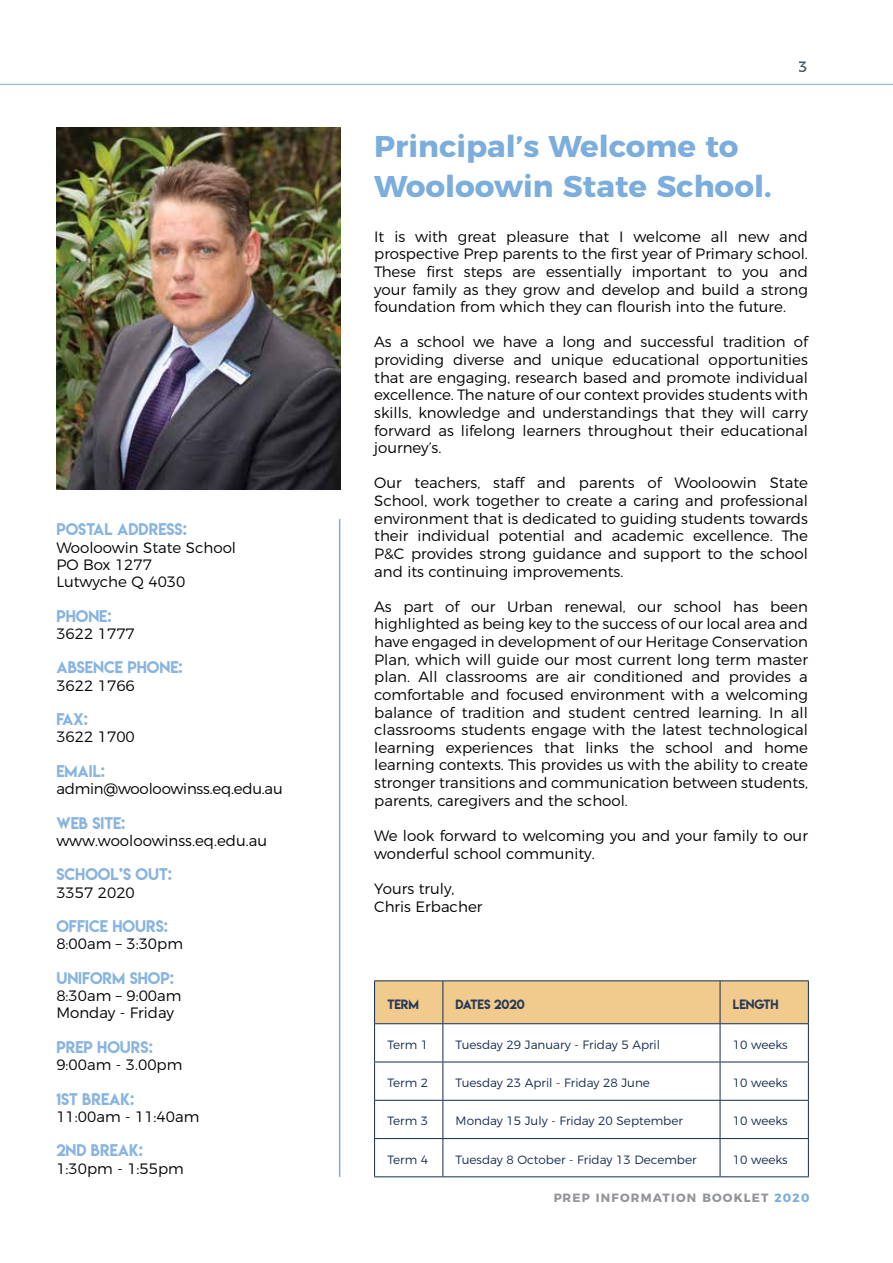
<style>
.page{position:relative;width:893px;height:1263px;background:#fff}
.page>*{position:absolute;margin:0;border:0;box-sizing:border-box;transform-origin:0 0}
.t1{font:700 30px/40.5px "Montserrat";color:#7baddd}
.t2{font:300 15px/17.5px "Montserrat";color:#000;text-align:justify}
.t3{font:15px "Lemon Milk";color:#88b4e0}
.t4{font:15px "Montserrat";color:#475765}
.t5{font:300 12px "Montserrat";color:#132b4d}
.t6{font:700 12px "Montserrat";letter-spacing:.1em;color:#939598}
.t7{font:12px "Lemon Milk";color:#283857}
.s1{color:#7baddd}
</style>
<div class="page">
<hr style="left:0;top:84px;width:893px;height:1px;background:#7baddd">
<img style="left:58px;top:128px;width:282px;height:361px">
<hr style="left:339px;top:519px;width:1px;height:657px;background:#7baddd">
<svg style="left:0;top:83px;width:58px;height:407px"></svg>
<svg style="left:375px;top:981px;width:433px;height:195px"></svg>
<svg style="left:443px;top:1024px;width:365px;height:152px"></svg>
<hr style="left:374px;top:981px;width:1px;height:42px;background:#132b4d">
<hr style="left:374px;top:980px;width:69px;height:1px;background:#132b4d">
<hr style="left:443px;top:980px;width:277px;height:1px;background:#132b4d">
<hr style="left:720px;top:980px;width:89px;height:1px;background:#132b4d">
<hr style="left:442px;top:981px;width:1px;height:42px;background:#132b4d">
<hr style="left:720px;top:981px;width:1px;height:42px;background:#132b4d">
<hr style="left:808px;top:981px;width:1px;height:42px;background:#132b4d">
<hr style="left:374px;top:1024px;width:1px;height:38px;background:#132b4d">
<hr style="left:374px;top:1023px;width:69px;height:1px;background:#132b4d">
<hr style="left:442px;top:1024px;width:1px;height:38px;background:#132b4d">
<hr style="left:443px;top:1023px;width:277px;height:1px;background:#132b4d">
<hr style="left:720px;top:1023px;width:89px;height:1px;background:#132b4d">
<hr style="left:720px;top:1024px;width:1px;height:38px;background:#132b4d">
<hr style="left:808px;top:1024px;width:1px;height:38px;background:#132b4d">
<hr style="left:374px;top:1062px;width:1px;height:38px;background:#132b4d">
<hr style="left:374px;top:1062px;width:69px;height:1px;background:#132b4d">
<hr style="left:442px;top:1062px;width:1px;height:38px;background:#132b4d">
<hr style="left:443px;top:1062px;width:277px;height:1px;background:#132b4d">
<hr style="left:720px;top:1062px;width:89px;height:1px;background:#132b4d">
<hr style="left:720px;top:1062px;width:1px;height:38px;background:#132b4d">
<hr style="left:808px;top:1062px;width:1px;height:38px;background:#132b4d">
<hr style="left:374px;top:1101px;width:1px;height:37px;background:#132b4d">
<hr style="left:374px;top:1139px;width:1px;height:37px;background:#132b4d">
<hr style="left:374px;top:1100px;width:69px;height:1px;background:#132b4d">
<hr style="left:374px;top:1138px;width:69px;height:1px;background:#132b4d">
<hr style="left:374px;top:1176px;width:69px;height:1px;background:#132b4d">
<hr style="left:442px;top:1101px;width:1px;height:37px;background:#132b4d">
<hr style="left:442px;top:1139px;width:1px;height:37px;background:#132b4d">
<hr style="left:443px;top:1100px;width:277px;height:1px;background:#132b4d">
<hr style="left:720px;top:1100px;width:89px;height:1px;background:#132b4d">
<hr style="left:720px;top:1101px;width:1px;height:37px;background:#132b4d">
<hr style="left:808px;top:1101px;width:1px;height:37px;background:#132b4d">
<hr style="left:720px;top:1139px;width:1px;height:37px;background:#132b4d">
<hr style="left:808px;top:1139px;width:1px;height:37px;background:#132b4d">
<hr style="left:443px;top:1138px;width:277px;height:1px;background:#132b4d">
<hr style="left:720px;top:1138px;width:89px;height:1px;background:#132b4d">
<hr style="left:443px;top:1176px;width:277px;height:1px;background:#132b4d">
<hr style="left:720px;top:1176px;width:89px;height:1px;background:#132b4d">
<p class="t3" style="left:56px;top:519px;width:132px">POSTAL ADDRESS:</p>
<p class="t2" style="left:56px;top:537px;width:181px;text-align:left">Wooloowin State School<br>PO Box 1277<br>Lutwyche Q 4030</p>
<p class="t3" style="left:56px;top:605px;width:57px">PHONE:</p>
<p class="t2" style="left:56px;top:623px;width:80px">3622 1777</p>
<p class="t3" style="left:56px;top:657px;width:128px">ABSENCE PHONE:</p>
<p class="t2" style="left:56px;top:675px;width:80px">3622 1766</p>
<p class="t3" style="left:56px;top:708px;width:33px">FAX:</p>
<p class="t2" style="left:56px;top:727px;width:80px">3622 1700</p>
<p class="t3" style="left:56px;top:760px;width:50px">EMAIL:</p>
<p class="t2" style="left:56px;top:779px;width:228px">admin@wooloowinss.eq.edu.au</p>
<p class="t3" style="left:56px;top:812px;width:71px">WEB SITE:</p>
<p class="t2" style="left:56px;top:830px;width:212px">www.wooloowinss.eq.edu.au</p>
<p class="t3" style="left:56px;top:864px;width:117px">SCHOOL’S OUT:</p>
<p class="t2" style="left:56px;top:882px;width:80px">3357 2020</p>
<p class="t3" style="left:56px;top:915px;width:113px">OFFICE HOURS:</p>
<p class="t2" style="left:56px;top:934px;width:128px">8:00am – 3:30pm</p>
<p class="t3" style="left:56px;top:967px;width:119px">UNIFORM SHOP:</p>
<p class="t2" style="left:56px;top:986px;width:127px">8:30am – 9:00am<br>Monday - Friday</p>
<p class="t3" style="left:56px;top:1036px;width:98px">PREP HOURS:</p>
<p class="t2" style="left:56px;top:1055px;width:128px">9:00am - 3.00pm</p>
<p class="t3" style="left:56px;top:1088px;width:80px">1ST BREAK:</p>
<p class="t2" style="left:56px;top:1106px;width:145px">11:00am - 11:40am</p>
<p class="t3" style="left:56px;top:1140px;width:88px">2ND BREAK:</p>
<p class="t2" style="left:56px;top:1158px;width:129px">1:30pm - 1:55pm</p>
<p class="t4" style="left:799px;top:55px;width:11px">3</p>
<h1 class="t1" style="left:374px;top:123px;width:399px">Principal’s Welcome to<br>Wooloowin State School.</h1>
<p class="t2" style="left:374px;top:226px;width:435px">It is with great pleasure that I welcome all new and prospective Prep parents to the first year of Primary school.<br>These first steps are essentially important to you and your family as they grow and develop and build a strong foundation from which they can flourish into the future.</p>
<p class="t2" style="left:374px;top:332px;width:435px">As a school we have a long and successful tradition of providing diverse and unique educational opportunities that are engaging, research based and promote individual excellence. The nature of our context provides students with skills, knowledge and understandings that they will carry forward as lifelong learners throughout their educational journey’s.</p>
<p class="t2" style="left:374px;top:473px;width:435px">Our teachers, staff and parents of Wooloowin State School, work together to create a caring and professional environment that is dedicated to guiding students towards their individual potential and academic excellence. The P&amp;C provides strong guidance and support to the school and its continuing improvements.</p>
<p class="t2" style="left:374px;top:596px;width:435px">As part of our Urban renewal, our school has been highlighted as being key to the success of our local area and have engaged in development of our Heritage Conservation Plan, which will guide our most current long term master plan. All classrooms are air conditioned and provides a comfortable and focused environment with a welcoming balance of tradition and student centred learning. In all classrooms students engage with the latest technological learning experiences that links the school and home learning contexts. This provides us with the ability to create stronger transitions and communication between students, parents, caregivers and the school.</p>
<p class="t2" style="left:374px;top:825px;width:435px">We look forward to welcoming you and your family to our wonderful school community.</p>
<p class="t2" style="left:374px;top:878px;width:110px">Yours truly,<br>Chris Erbacher</p>
<p class="t7" style="left:387px;top:996px;width:33px">TERM</p>
<p class="t7" style="left:456px;top:996px;width:71px">DATES 2020</p>
<p class="t7" style="left:733px;top:996px;width:47px">LENGTH</p>
<p class="t5" style="left:387px;top:1035px;width:42px">Term 1</p>
<p class="t5" style="left:456px;top:1035px;width:206px">Tuesday 29 January - Friday 5 April</p>
<p class="t5" style="left:733px;top:1035px;width:56px">10 weeks</p>
<p class="t5" style="left:387px;top:1073px;width:42px">Term 2</p>
<p class="t5" style="left:456px;top:1073px;width:196px">Tuesday 23 April - Friday 28 June</p>
<p class="t5" style="left:733px;top:1073px;width:56px">10 weeks</p>
<p class="t5" style="left:387px;top:1111px;width:42px">Term 3</p>
<p class="t5" style="left:456px;top:1111px;width:229px">Monday 15 July - Friday 20 September</p>
<p class="t5" style="left:733px;top:1111px;width:56px">10 weeks</p>
<p class="t5" style="left:387px;top:1150px;width:42px">Term 4</p>
<p class="t5" style="left:456px;top:1150px;width:242px">Tuesday 8 October - Friday 13 December</p>
<p class="t5" style="left:733px;top:1150px;width:56px">10 weeks</p>
<p class="t6" style="left:553px;top:1188px;width:258px">PREP INFORMATION BOOKLET <span class="s1">2020</span></p>
</div>
